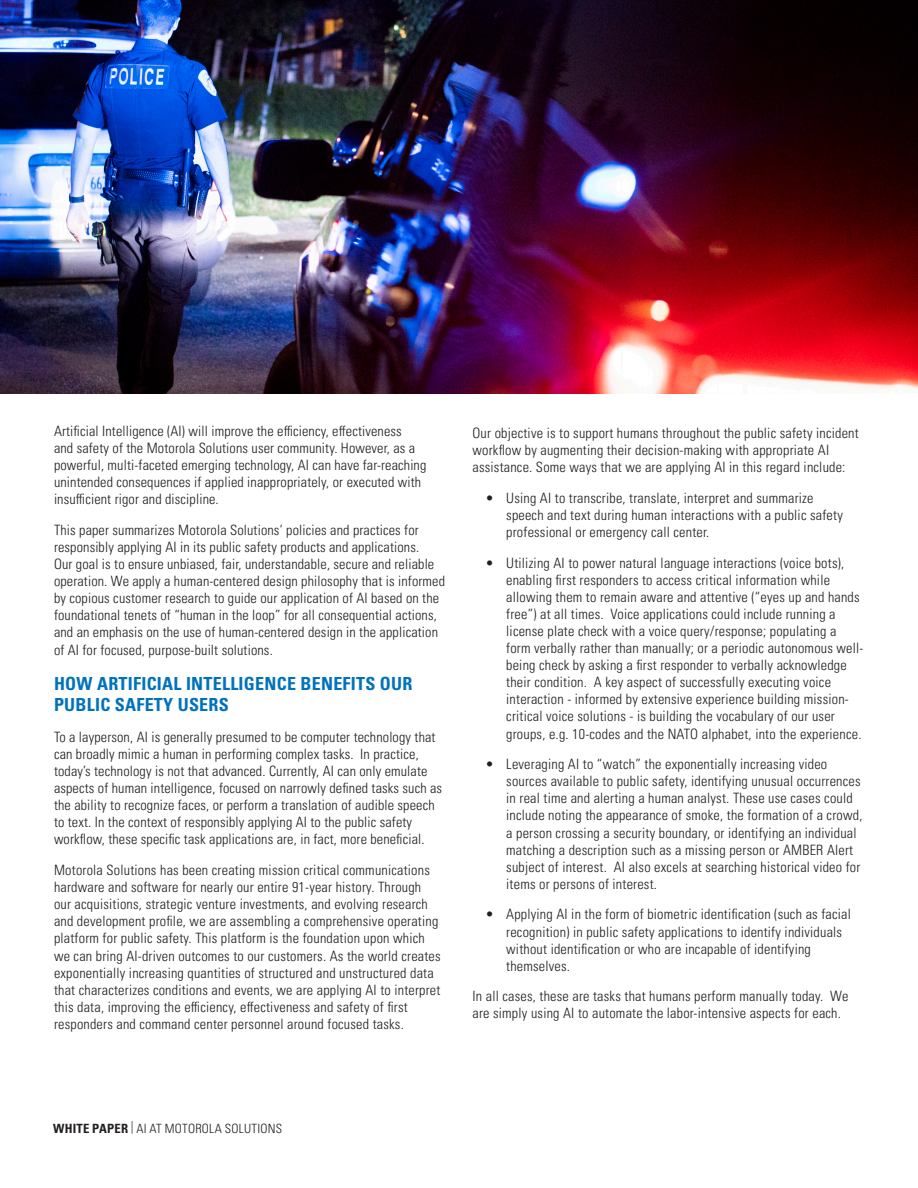
<style>
.page{position:relative;width:918px;height:1188px;background:#fff}
.page>*{position:absolute;margin:0;border:0;box-sizing:border-box;transform-origin:0 0}
.t1{font:700 condensed 18px/21.6px "Univers LT Pro";letter-spacing:.015em;color:#0072bc}
.t2{font:300 condensed 14.25px/17.1px "Univers LT Pro";letter-spacing:.015em;color:#231f20}
.t3{font:300 condensed 12.75px "Univers LT Pro";letter-spacing:.02em;color:#231f20}
.s1{font-weight:700}
</style>
<div class="page">
<img style="left:0;top:0;width:918px;height:393px">
<p class="t2" style="left:54px;top:421px;width:374px">Artificial Intelligence (AI) will improve the efficiency, effectiveness<br>and safety of the Motorola Solutions user community. However, as a powerful, multi-faceted emerging technology, AI can have far-reaching unintended consequences if applied inappropriately, or executed with insufficient rigor and discipline.</p>
<p class="t2" style="left:54px;top:520px;width:393px">This paper summarizes Motorola Solutions’ policies and practices for responsibly applying AI in its public safety products and applications.<br>Our goal is to ensure unbiased, fair, understandable, secure and reliable operation. We apply a human-centered design philosophy that is informed by copious customer research to guide our application of AI based on the foundational tenets of “human in the loop” for all consequential actions, and an emphasis on the use of human-centered design in the application of AI for focused, purpose-built solutions.</p>
<p class="t1" style="left:54px;top:672px;width:360px">HOW ARTIFICIAL INTELLIGENCE BENEFITS OUR<br>PUBLIC SAFETY USERS</p>
<p class="t2" style="left:54px;top:727px;width:390px">To a layperson, AI is generally presumed to be computer technology that can broadly mimic a human in performing complex tasks. In practice, today’s technology is not that advanced. Currently, AI can only emulate aspects of human intelligence, focused on narrowly defined tasks such as the ability to recognize faces, or perform a translation of audible speech to text. In the context of responsibly applying AI to the public safety workflow, these specific task applications are, in fact, more beneficial.</p>
<p class="t2" style="left:54px;top:861px;width:388px">Motorola Solutions has been creating mission critical communications hardware and software for nearly our entire 91-year history. Through our acquisitions, strategic venture investments, and evolving research and development profile, we are assembling a comprehensive operating platform for public safety. This platform is the foundation upon which we can bring AI-driven outcomes to our customers. As the world creates exponentially increasing quantities of structured and unstructured data that characterizes conditions and events, we are applying AI to interpret this data, improving the efficiency, effectiveness and safety of first responders and command center personnel around focused tasks.</p>
<p class="t2" style="left:472px;top:424px;width:388px">Our objective is to support humans throughout the public safety incident workflow by augmenting their decision-making with appropriate AI assistance. Some ways that we are applying AI in this regard include:</p>
<p class="t2" style="left:506px;top:488px;width:338px;text-indent:-20px">• Using AI to transcribe, translate, interpret and summarize speech and text during human interactions with a public safety professional or emergency call center.</p>
<p class="t2" style="left:506px;top:553px;width:359px;text-indent:-20px">• Utilizing AI to power natural language interactions (voice bots), enabling first responders to access critical information while allowing them to remain aware and attentive (“eyes up and hands free”) at all times. Voice applications could include running a license plate check with a voice query/response; populating a form verbally rather than manually; or a periodic autonomous well&shy;being check by asking a first responder to verbally acknowledge their condition. A key aspect of successfully executing voice interaction - informed by extensive experience building mission&shy;critical voice solutions - is building the vocabulary of our user groups, e.g. 10-codes and the NATO alphabet, into the experience.</p>
<p class="t2" style="left:506px;top:755px;width:358px;text-indent:-20px">• Leveraging AI to “watch” the exponentially increasing video sources available to public safety, identifying unusual occurrences in real time and alerting a human analyst. These use cases could include noting the appearance of smoke, the formation of a crowd, a person crossing a security boundary, or identifying an individual matching a description such as a missing person or AMBER Alert subject of interest. AI also excels at searching historical video for items or persons of interest.</p>
<p class="t2" style="left:506px;top:905px;width:346px;text-indent:-20px">• Applying AI in the form of biometric identification (such as facial recognition) in public safety applications to identify individuals without identification or who are incapable of identifying themselves.</p>
<p class="t2" style="left:472px;top:987px;width:377px">In all cases, these are tasks that humans perform manually today. We are simply using AI to automate the labor-intensive aspects for each.</p>
<p class="t3" style="left:53px;top:1120px;width:231px"><span class="s1">WHITE PAPER</span> | AI AT MOTOROLA SOLUTIONS</p>
</div>
